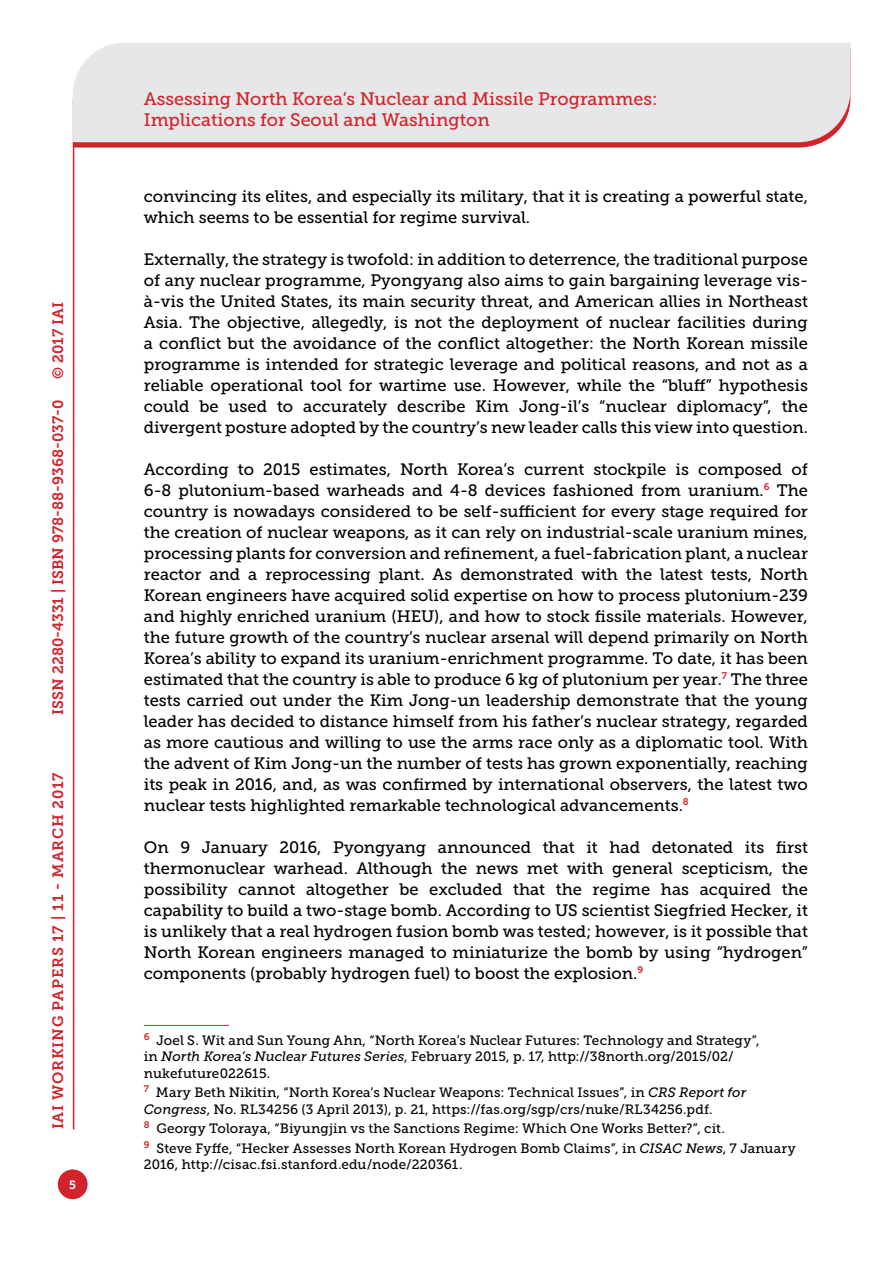
<style>
.page{position:relative;width:893px;height:1263px;background:#fff}
.page>*{position:absolute;margin:0;border:0;box-sizing:border-box;transform-origin:0 0}
.t1{font:18px/21.6px "Museo Slab 500";color:#d2232a}
.t2{font:16.5px/21px "Museo Slab 500";color:#000;text-align:justify}
.t3{font:15px "Museo Slab 700";color:#d2232a}
.t4{font:15px "Museo Slab 700";letter-spacing:.05em;color:#d2232a}
.t5{font:13.5px/16.2px "Museo Slab 500";letter-spacing:.01em;color:#000}
.t6{font:12px "Museo Slab 700";color:#fff}
.s1{font-style:italic}
</style>
<div class="page">
<svg style="left:74px;top:142px;width:749px;height:6px;background:#d63d43"></svg>
<div style="left:73px;top:43px;width:777px;height:99px;background:#e6e7e8"></div>
<div style="left:58px;top:1169px;width:30px;height:30px;background:#d2232a;border-radius:50%"></div>
<hr style="left:73px;top:142px;width:1px;height:987px;background:#d2232a">
<hr style="left:144px;top:1025px;width:85px;height:1px;background:#d2232a">
<p class="t3" style="left:50px;top:379px;width:78px;rotate:-90deg">© 2017 IAI</p>
<p class="t3" style="left:49px;top:715px;width:316px;rotate:-90deg">ISSN 2280-4331 | ISBN 978-88-9368-037-0</p>
<p class="t4" style="left:50px;top:1129px;width:358px;rotate:-90deg">IAI WORKING PAPERS 17 | 11 - MARCH 2017</p>
<p class="t6" style="left:69px;top:1178px;width:8px">5</p>
<p class="t1" style="left:144px;top:88px;width:515px">Assessing North Korea’s Nuclear and Missile Programmes:<br>Implications for Seoul and Washington</p>
<p class="t2" style="left:144px;top:186px;width:666px">convincing its elites, and especially its military, that it is creating a powerful state, which seems to be essential for regime survival.</p>
<p class="t2" style="left:144px;top:248px;width:666px">Externally, the strategy is twofold: in addition to deterrence, the traditional purpose of any nuclear programme, Pyongyang also aims to gain bargaining leverage vis&shy;à-vis the United States, its main security threat, and American allies in Northeast Asia. The objective, allegedly, is not the deployment of nuclear facilities during a conflict but the avoidance of the conflict altogether: the North Korean missile programme is intended for strategic leverage and political reasons, and not as a reliable operational tool for wartime use. However, while the “bluff” hypothesis could be used to accurately describe Kim Jong-il’s “nuclear diplomacy”, the divergent posture adopted by the country’s new leader calls this view into question.</p>
<p class="t2" style="left:144px;top:459px;width:666px">According to 2015 estimates, North Korea’s current stockpile is composed of 6-8 plutonium-based warheads and 4-8 devices fashioned from uranium.<sup>6</sup> The country is nowadays considered to be self-sufficient for every stage required for the creation of nuclear weapons, as it can rely on industrial-scale uranium mines, processing plants for conversion and refinement, a fuel-fabrication plant, a nuclear reactor and a reprocessing plant. As demonstrated with the latest tests, North Korean engineers have acquired solid expertise on how to process plutonium-239 and highly enriched uranium (HEU), and how to stock fissile materials. However, the future growth of the country’s nuclear arsenal will depend primarily on North Korea’s ability to expand its uranium-enrichment programme. To date, it has been estimated that the country is able to produce 6 kg of plutonium per year.<sup>7</sup> The three tests carried out under the Kim Jong-un leadership demonstrate that the young leader has decided to distance himself from his father’s nuclear strategy, regarded as more cautious and willing to use the arms race only as a diplomatic tool. With the advent of Kim Jong-un the number of tests has grown exponentially, reaching its peak in 2016, and, as was confirmed by international observers, the latest two nuclear tests highlighted remarkable technological advancements.<sup>8</sup></p>
<p class="t2" style="left:144px;top:837px;width:666px">On 9 January 2016, Pyongyang announced that it had detonated its first thermonuclear warhead. Although the news met with general scepticism, the possibility cannot altogether be excluded that the regime has acquired the capability to build a two-stage bomb. According to US scientist Siegfried Hecker, it is unlikely that a real hydrogen fusion bomb was tested; however, is it possible that North Korean engineers managed to miniaturize the bomb by using “hydrogen” components (probably hydrogen fuel) to boost the explosion.<sup>9</sup></p>
<p class="t5" style="left:144px;top:1032px;width:617px"><sup>6</sup> Joel S. Wit and Sun Young Ahn, “North Korea’s Nuclear Futures: Technology and Strategy”, in <span class="s1">North Korea’s Nuclear Futures Series</span>, February 2015, p. 17, http://38north.org/2015/02/ nukefuture022615.</p>
<p class="t5" style="left:144px;top:1085px;width:604px"><sup>7</sup> Mary Beth Nikitin, “North Korea’s Nuclear Weapons: Technical Issues”, in <span class="s1">CRS Report for<br>Congress</span>, No. RL34256 (3 April 2013), p. 21, https://fas.org/sgp/crs/nuke/RL34256.pdf.</p>
<p class="t5" style="left:144px;top:1119px;width:653px;line-height:19.8px"><sup>8</sup> Georgy Toloraya, “Biyungjin vs the Sanctions Regime: Which One Works Better?”, cit.<br><sup>9</sup> Steve Fyffe, “Hecker Assesses North Korean Hydrogen Bomb Claims”, in <span class="s1">CISAC News</span>, 7 January</p>
<p class="t5" style="left:144px;top:1157px;width:320px">2016, http://cisac.fsi.stanford.edu/node/220361.</p>
</div>
